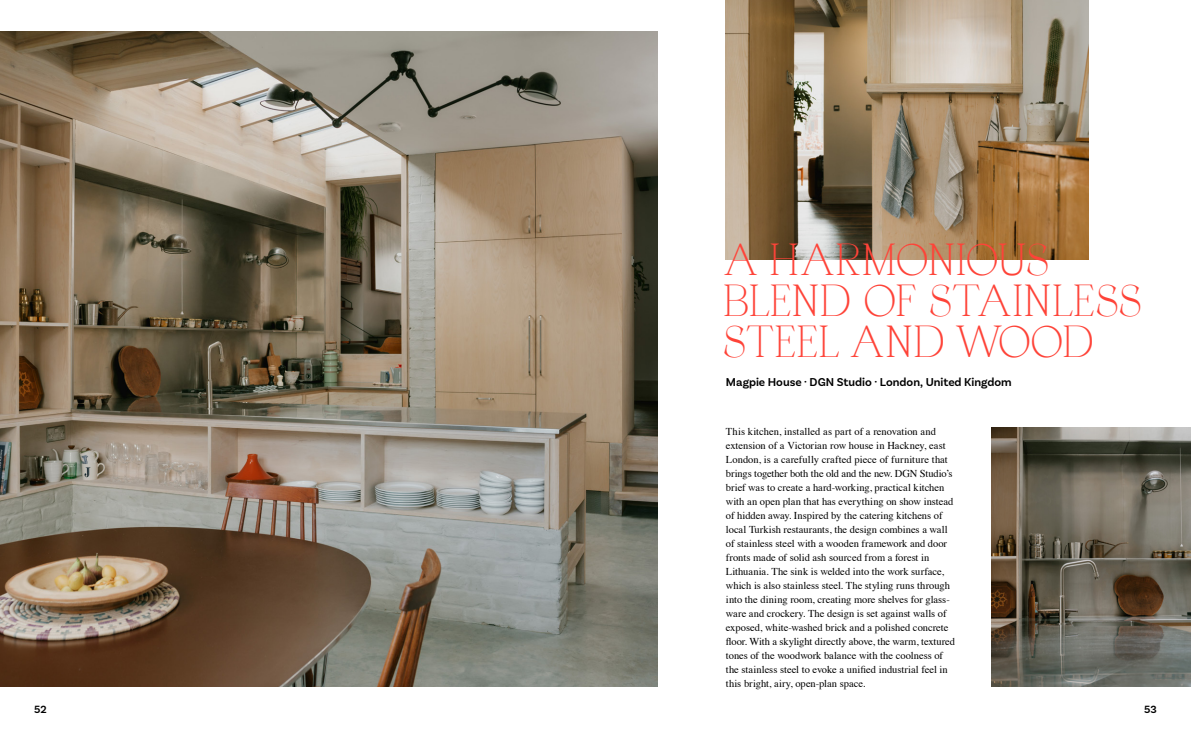
<style>
.page{position:relative;width:1191px;height:738px;background:#fff}
.page>*{position:absolute;margin:0;border:0;box-sizing:border-box;transform-origin:0 0}
.t1{font:300 41px/41px "AT Apoc";letter-spacing:-.035em;color:#fe4338}
.t2{font:600 12px "Basic Sans";color:#000}
.t3{font:600 11px "Basic Sans";color:#000}
.t4{font:10.5px/14px "Times";color:#000}
</style>
<div class="page">
<img style="left:0;top:31px;width:658px;height:655px">
<img style="left:991px;top:427px;width:200px;height:259px">
<img style="left:726px;top:0;width:363px;height:259px">
<h1 class="t1" style="left:722px;top:238px;width:421px">A HARMONIOUS<br>BLEND OF STAINLESS<br>STEEL AND WOOD</h1>
<p class="t2" style="left:726px;top:374px;width:287px">Magpie House · DGN Studio · London, United Kingdom</p>
<p class="t4" style="left:726px;top:423px;width:231px">This kitchen, installed as part of a renovation and extension of a Victorian row house in Hackney, east London, is a carefully crafted piece of furniture that brings together both the old and the new. DGN Studio’s brief was to create a hard-working, practical kitchen with an open plan that has everything on show instead of hidden away. Inspired by the catering kitchens of local Turkish restaurants, the design combines a wall of stainless steel with a wooden framework and door fronts made of solid ash sourced from a forest in Lithuania. The sink is welded into the work surface, which is also stainless steel. The styling runs through into the dining room, creating more shelves for glass&shy;ware and crockery. The design is set against walls of exposed, white-washed brick and a polished concrete floor. With a skylight directly above, the warm, textured tones of the woodwork balance with the coolness of the stainless steel to evoke a unified industrial feel in this bright, airy, open-plan space.</p>
<p class="t3" style="left:34px;top:702px;width:14px">52</p>
<p class="t3" style="left:1144px;top:702px;width:14px">53</p>
</div>
